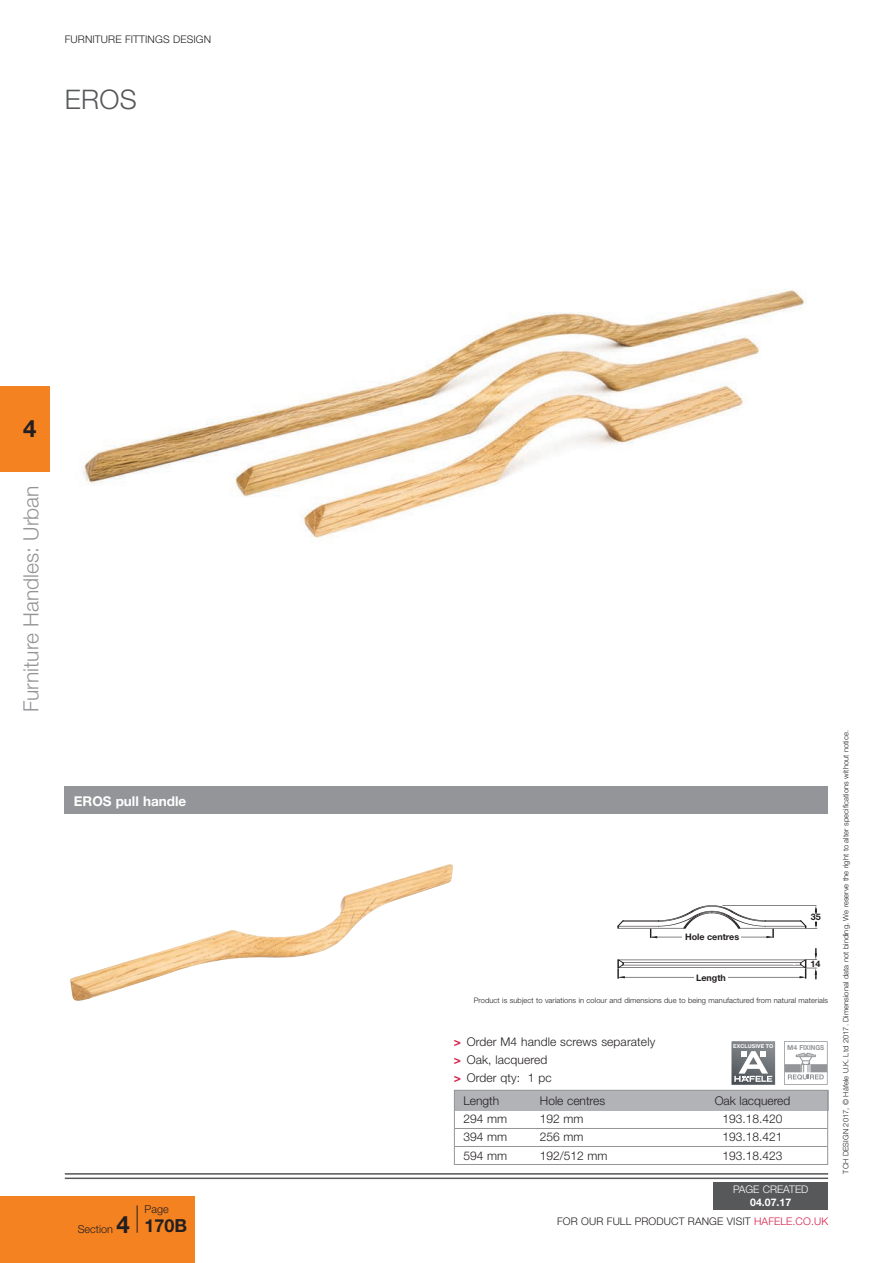
<style>
.page{position:relative;width:893px;height:1263px;background:#fff}
.page>*{position:absolute;margin:0;border:0;box-sizing:border-box;transform-origin:0 0}
.t1{font:300 27px "Helvetica Neue";color:#57585a}
.t2{font:700 24px "Helvetica Neue";color:#231f20}
.t3{font:300 21px "Helvetica Neue";color:#939598}
.t4{font:700 13.5px "Helvetica Neue";color:#fff}
.t5{font:300 12px/17.7px "Helvetica Neue";color:#231f20}
.t6{font:300 10.8px "Helvetica Neue";color:#231f20}
.t7{font:300 10.5px "Helvetica Neue";letter-spacing:.01em;color:#231f20}
.t8{font:300 10.5px "Helvetica Neue";color:#fff}
.t9{font:700 10.5px "Helvetica Neue";color:#fff}
.t10{font:700 9px "Helvetica Neue";color:#231f20}
.t11{font:300 7.5px "Helvetica Neue";letter-spacing:.01em;color:#231f20}
.t12{font:700 6.9px "Helvetica Neue LT Pro";color:#939598}
.t13{font:700 5.4px "Helvetica Neue LT Pro";color:#fff}
.s1{font-weight:700;font-size:24px}
.s2{font-weight:700;font-size:18px}
.s3{font-weight:700;color:#d91e47}
.s4{color:#d91e47}
</style>
<div class="page">
<div style="left:0;top:1196px;width:195px;height:67px;background:#f58220"></div>
<div style="left:0;top:386px;width:50px;height:86px;background:#f58220"></div>
<hr style="left:65px;top:1174px;width:763px;height:1px;background:#57585a">
<hr style="left:65px;top:1177px;width:763px;height:2px;background:#57585a">
<svg style="left:137px;top:1205px;width:1px;height:28px"></svg>
<div style="left:713px;top:1183px;width:115px;height:27px;background:#57585a"></div>
<img style="left:83px;top:290px;width:723px;height:248px">
<div style="left:454px;top:1090px;width:374px;height:20px;background:#b2b3b7"></div>
<hr style="left:455px;top:1128px;width:372px;height:1px;background:#939598">
<hr style="left:455px;top:1146px;width:372px;height:1px;background:#939598">
<div style="left:454px;top:1090px;width:374px;height:75px;border:1px solid #939598"></div>
<img style="left:70px;top:864px;width:383px;height:137px">
<div style="left:65px;top:787px;width:763px;height:27px;background:#939598"></div>
<hr style="left:618px;top:967px;width:188px;height:1px;background:#231f20">
<hr style="left:622px;top:965px;width:179px;height:1px;background:#231f20">
<hr style="left:623px;top:962px;width:178px;height:1px;background:#231f20">
<hr style="left:618px;top:959px;width:188px;height:1px;background:#231f20">
<svg style="left:617px;top:920px;width:8px;height:8px"></svg>
<hr style="left:739px;top:928px;width:67px;height:1px;background:#231f20">
<hr style="left:618px;top:928px;width:67px;height:1px;background:#231f20">
<hr style="left:765px;top:926px;width:41px;height:1px;background:#231f20">
<hr style="left:618px;top:926px;width:40px;height:1px;background:#231f20">
<hr style="left:622px;top:921px;width:37px;height:1px;background:#231f20">
<hr style="left:765px;top:921px;width:36px;height:1px;background:#231f20">
<hr style="left:623px;top:920px;width:36px;height:1px;background:#231f20">
<hr style="left:765px;top:920px;width:36px;height:1px;background:#231f20">
<hr style="left:723px;top:905px;width:93px;height:1px;background:#231f20">
<svg style="left:650px;top:905px;width:124px;height:33px"></svg>
<svg style="left:815px;top:906px;width:2px;height:8px"></svg>
<svg style="left:618px;top:959px;width:7px;height:19px"></svg>
<hr style="left:619px;top:977px;width:184px;height:1px;background:#231f20">
<div style="left:694px;top:972px;width:34px;height:10px;background:#fff"></div>
<div style="left:682px;top:932px;width:59px;height:10px;background:#fff"></div>
<svg style="left:799px;top:920px;width:18px;height:9px"></svg>
<svg style="left:793px;top:948px;width:24px;height:31px"></svg>
<hr style="left:65px;top:1173px;width:763px;height:1px;background:#57585a">
<svg style="left:784px;top:1041px;width:44px;height:44px"></svg>
<svg style="left:731px;top:1041px;width:44px;height:44px"></svg>
<h3 class="t7" style="left:65px;top:36px;width:148px">FURNITURE FITTINGS DESIGN</h3>
<h1 class="t1" style="left:65px;top:89px;width:73px">EROS</h1>
<h2 class="t2" style="left:23px;top:420px;width:15px">4</h2>
<h3 class="t3" style="left:24px;top:712px;width:229px;rotate:-90deg">Furniture Handles: Urban</h3>
<h3 class="t4" style="left:74px;top:796px;width:114px">EROS pull handle</h3>
<h3 class="t6" style="left:145px;top:1205px;width:26px">Page</h3>
<h3 class="t6" style="left:78px;top:1225px;width:111px">Section <span class="s1">4</span> <span class="s2">170B</span></h3>
<p class="t10" style="left:685px;top:934px;width:56px">Hole centres</p>
<p class="t10" style="left:696px;top:974px;width:31px">Length</p>
<p class="t10" style="left:811px;top:914px;width:11px">35</p>
<p class="t10" style="left:810px;top:960px;width:12px">14</p>
<p class="t11" style="left:474px;top:998px;width:356px">Product is subject to variations in colour and dimensions due to being manufactured from natural materials</p>
<h3 class="t5" style="left:454px;top:1034px;width:203px"><span class="s3">&gt;</span> Order M4 handle screws separately <span class="s3">&gt;</span> Oak, lacquered<br><span class="s3">&gt;</span> Order qty: 1 pc</h3>
<p class="t13" style="left:733px;top:1044px;width:42px">EXCLUSIVE TO</p>
<p class="t12" style="left:787px;top:1045px;width:39px">M4 FIXINGS</p>
<h3 class="t5" style="left:463px;top:1093px;width:37px">Length</h3>
<h3 class="t5" style="left:540px;top:1093px;width:67px">Hole centres</h3>
<h3 class="t5" style="left:715px;top:1093px;width:77px">Oak lacquered</h3>
<h3 class="t5" style="left:463px;top:1111px;width:45px">294 mm</h3>
<h3 class="t5" style="left:540px;top:1111px;width:45px">192 mm</h3>
<h3 class="t5" style="left:722px;top:1111px;width:62px">193.18.420</h3>
<h3 class="t5" style="left:463px;top:1129px;width:45px">394 mm</h3>
<h3 class="t5" style="left:540px;top:1129px;width:45px">256 mm</h3>
<h3 class="t5" style="left:722px;top:1129px;width:62px">193.18.421</h3>
<h3 class="t5" style="left:463px;top:1147px;width:45px">594 mm</h3>
<h3 class="t5" style="left:540px;top:1147px;width:69px">192/512 mm</h3>
<h3 class="t5" style="left:722px;top:1147px;width:62px">193.18.423</h3>
<h3 class="t8" style="left:733px;top:1185px;width:77px">PAGE CREATED</h3>
<h3 class="t9" style="left:750px;top:1198px;width:42px">04.07.17</h3>
<h3 class="t7" style="left:557px;top:1218px;width:272px">FOR OUR FULL PRODUCT RANGE VISIT <span class="s4">HAFELE.CO.UK</span></h3>
<p class="t11" style="left:843px;top:1174px;width:445px;rotate:-90deg">TCH DESIGN 2017, © Häfele U.K. Ltd 2017. Dimensional data not binding. We reserve the right to alter specifications without notice.</p>
</div>
